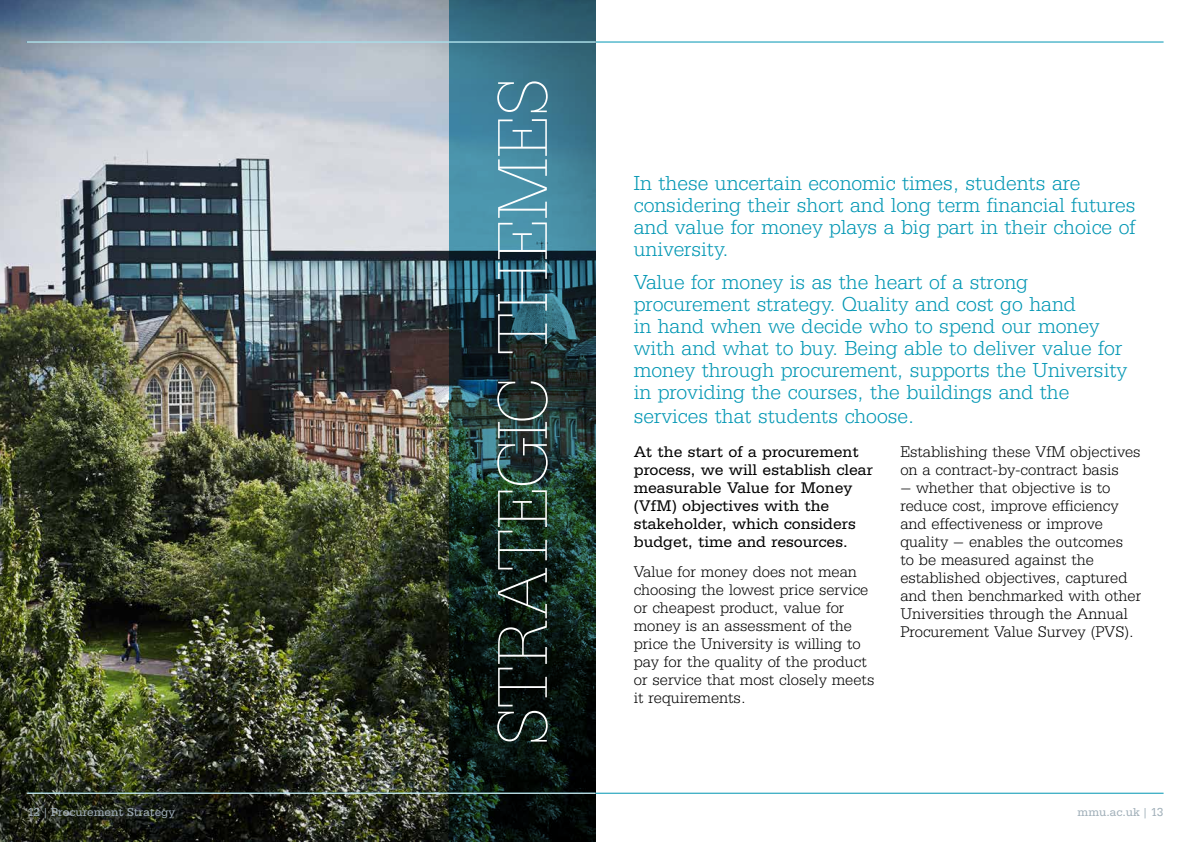
<style>
.page{position:relative;width:1191px;height:842px;background:#fff}
.page>*{position:absolute;margin:0;border:0;box-sizing:border-box;transform-origin:0 0}
.t1{font:200 73px "Serifa BEFOP";letter-spacing:-.01em;color:#fff}
.t2{font:300 21px/22px "Serifa BEFOP";color:#0096b3}
.t3{font:300 16px/18px "Serifa BEFOP";color:#000}
.t4{font:16px/18px "Serifa BEFOP";color:#000}
.t5{font:12px "Serifa BEFOP";color:#a0afb9}
</style>
<div class="page">
<img style="left:0;top:0;width:449px;height:842px">
<svg style="left:449px;top:0;width:146px;height:842px;background:#214448"></svg>
<hr style="left:595px;top:42px;width:568px;height:1px;background:#0096b3">
<hr style="left:595px;top:793px;width:568px;height:1px;background:#0096b3">
<hr style="left:27px;top:42px;width:569px;height:1px;background:#fff">
<hr style="left:27px;top:793px;width:568px;height:1px;background:#fff">
<h1 class="t1" style="left:482px;top:745px;width:669px;rotate:-90deg">STRATEGIC THEMES</h1>
<h2 class="t2" style="left:634px;top:172px;width:503px">In these uncertain economic times, students are considering their short and long term financial futures and value for money plays a big part in their choice of university.</h2>
<p class="t2" style="left:634px;top:271px;width:495px">Value for money is as the heart of a strong procurement strategy. Quality and cost go hand<br>in hand when we decide who to spend our money with and what to buy. Being able to deliver value for money through procurement, supports the University in providing the courses, the buildings and the</p>
<h2 class="t2" style="left:634px;top:405px;width:282px">services that students choose.</h2>
<p class="t4" style="left:634px;top:443px;width:241px">At the start of a procurement process, we will establish clear measurable Value for Money (VfM) objectives with the stakeholder, which considers budget, time and resources.</p>
<p class="t3" style="left:634px;top:562px;width:242px">Value for money does not mean choosing the lowest price service or cheapest product, value for money is an assessment of the price the University is willing to pay for the quality of the product or service that most closely meets it requirements.</p>
<p class="t3" style="left:900px;top:443px;width:242px">Establishing these VfM objectives on a contract-by-contract basis</p>
<p class="t3" style="left:900px;top:479px;width:242px">– whether that objective is to reduce cost, improve efficiency and effectiveness or improve quality – enables the outcomes<br>to be measured against the established objectives, captured and then benchmarked with other<br>Universities through the Annual<br>Procurement Value Survey (PVS).</p>
<p class="t5" style="left:27px;top:805px;width:149px">12 | Procurement Strategy</p>
<p class="t5" style="left:1077px;top:805px;width:87px">mmu.ac.uk | 13</p>
</div>
